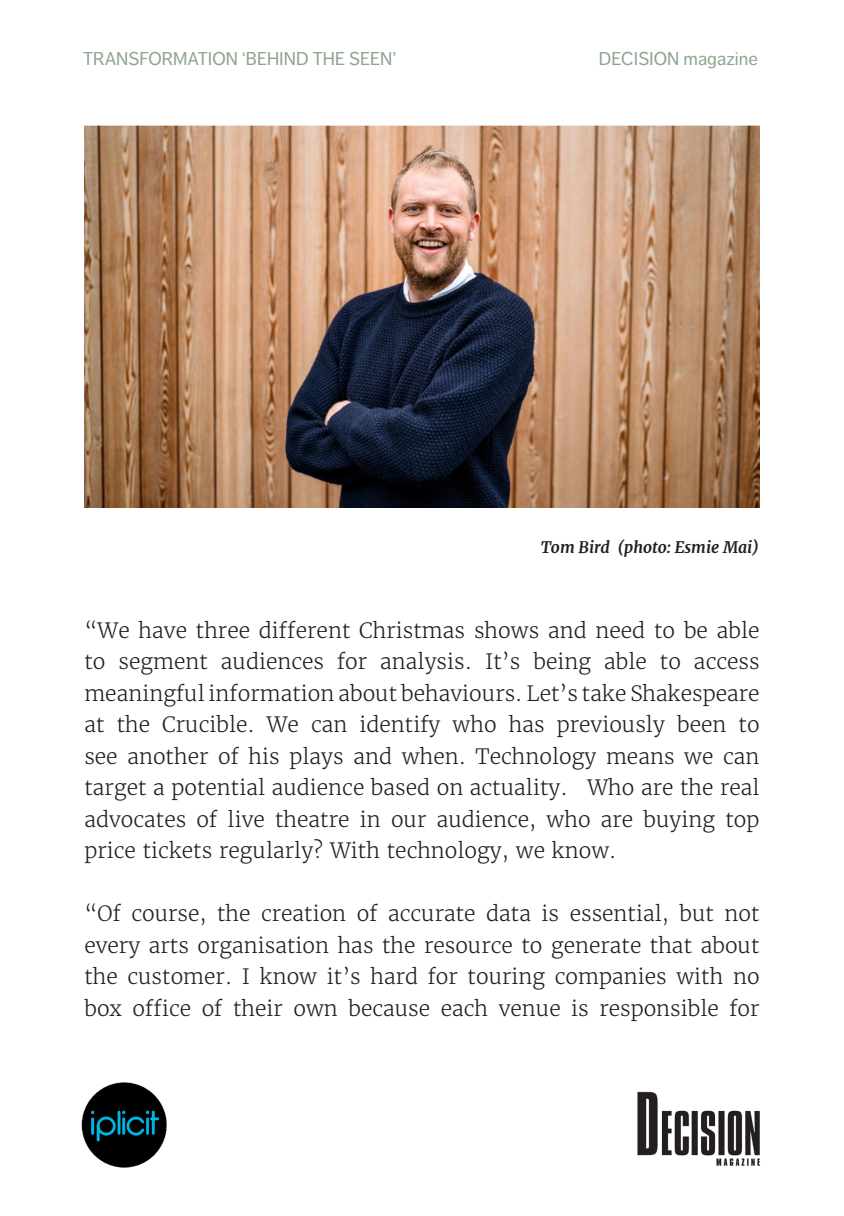
<style>
.page{position:relative;width:844px;height:1216px;background:#fff}
.page>*{position:absolute;margin:0;border:0;box-sizing:border-box;transform-origin:0 0}
.t1{font:300 21px/31.5px "Merriweather";color:#231f20;text-align:justify}
.t2{font:18.38px "Dagny Pro";color:#8ca590}
.Photo_credits_left{font:italic 700 15.75px "Merriweather";color:#231f20}
</style>
<div class="page">
<img style="left:81px;top:1082px;width:86px;height:86px">
<img style="left:637px;top:1091px;width:123px;height:75px">
<img style="left:84px;top:125px;width:675px;height:383px">
<p class="t2" style="left:83px;top:48px;width:314px">TRANSFORMATION ‘BEHIND THE SEEN’</p>
<p class="t2" style="left:598px;top:48px;width:160px">DECISION magazine</p>
<p class="Photo_credits_left" style="left:540px;top:537px;width:220px">Tom Bird (photo: Esmie Mai)</p>
<p class="t1" style="left:84px;top:614px;width:676px">“We have three different Christmas shows and need to be able to segment audiences for analysis. It’s being able to access meaningful information about behaviours. Let’s take Shakespeare at the Crucible. We can identify who has previously been to see another of his plays and when. Technology means we can target a potential audience based on actuality. Who are the real advocates of live theatre in our audience, who are buying top price tickets regularly? With technology, we know.</p>
<p class="t1" style="left:84px;top:898px;width:676px">“Of course, the creation of accurate data is essential, but not every arts organisation has the resource to generate that about the customer. I know it’s hard for touring companies with no box office of their own because each venue is responsible for</p>
</div>
